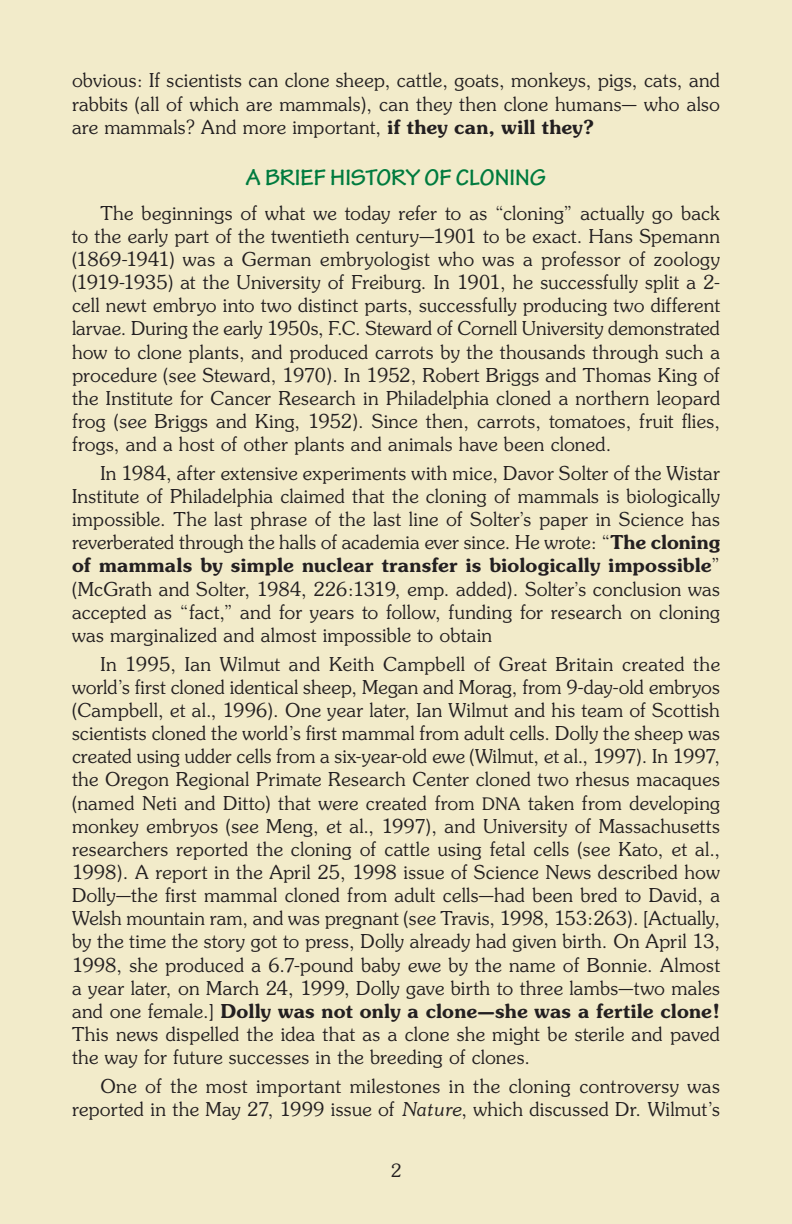
<style>
.page{position:relative;width:792px;height:1224px;background:#f2ebca}
.page>*{position:absolute;margin:0;border:0;box-sizing:border-box;transform-origin:0 0}
.Heading_1{font:700 24px "Tekton Pro";color:#007b3e}
.Body_Text{font:21px/23.2px "Souvenir Light DTC";letter-spacing:.02em;color:#231f20;text-align:justify}
.t1{font:20px "Souvenir Light DTC";color:#231f20}
.s1{font-family:"Souvenir Demi DTC"}
.s2{font-size:18.8px}
.s3{font-family:"Souvenir Light Italic DTC"}
</style>
<div class="page">
<p class="Body_Text" style="left:72px;top:70px;width:649px">obvious: If scientists can clone sheep, cattle, goats, monkeys, pigs, cats, and rabbits (all of which are mammals), can they then clone humans— who also are mammals? And more important, <span class="s1">if they can, will they?</span></p>
<p class="Heading_1" style="left:246px;top:164px;width:302px">A BRIEF HISTORY OF CLONING</p>
<p class="Body_Text" style="left:72px;top:202px;width:650px;text-indent:28px">The beginnings of what we today refer to as “cloning” actually go back to the early part of the twentieth century—1901 to be exact. Hans Spemann (1869-1941) was a German embryologist who was a professor of zoology (1919-1935) at the University of Freiburg. In 1901, he successfully split a 2- cell newt embryo into two distinct parts, successfully producing two different larvae. During the early 1950s, F.C. Steward of Cornell University demonstrated how to clone plants, and produced carrots by the thousands through such a procedure (see Steward, 1970). In 1952, Robert Briggs and Thomas King of the Institute for Cancer Research in Philadelphia cloned a northern leopard frog (see Briggs and King, 1952). Since then, carrots, tomatoes, fruit flies, frogs, and a host of other plants and animals have been cloned.</p>
<p class="Body_Text" style="left:72px;top:462px;width:650px;text-indent:28px">In 1984, after extensive experiments with mice, Davor Solter of the Wistar Institute of Philadelphia claimed that the cloning of mammals is biologically impossible. The last phrase of the last line of Solter’s paper in Science has reverberated through the halls of academia ever since. He wrote: “<span class="s1">The cloning of mammals by simple nuclear transfer is biologically impossible</span>” (McGrath and Solter, 1984, 226:1319, emp. added). Solter’s conclusion was accepted as “fact,” and for years to follow, funding for research on cloning was marginalized and almost impossible to obtain</p>
<p class="Body_Text" style="left:72px;top:653px;width:650px;text-indent:28px">In 1995, Ian Wilmut and Keith Campbell of Great Britain created the world’s first cloned identical sheep, Megan and Morag, from 9-day-old embryos (Campbell, et al., 1996). One year later, Ian Wilmut and his team of Scottish scientists cloned the world’s first mammal from adult cells. Dolly the sheep was created using udder cells from a six-year-old ewe (Wilmut, et al., 1997). In 1997, the Oregon Regional Primate Research Center cloned two rhesus macaques (named Neti and Ditto) that were created from <span class="s2">DNA</span> taken from developing monkey embryos (see Meng, et al., 1997), and University of Massachusetts researchers reported the cloning of cattle using fetal cells (see Kato, et al., 1998). A report in the April 25, 1998 issue of Science News described how Dolly—the first mammal cloned from adult cells—had been bred to David, a Welsh mountain ram, and was pregnant (see Travis, 1998, 153:263). [Actually, by the time the story got to press, Dolly already had given birth. On April 13, 1998, she produced a 6.7-pound baby ewe by the name of Bonnie. Almost a year later, on March 24, 1999, Dolly gave birth to three lambs—two males and one female.] <span class="s1">Dolly was not only a clone—she was a fertile clone!<br></span>This news dispelled the idea that as a clone she might be sterile and paved the way for future successes in the breeding of clones.</p>
<p class="Body_Text" style="left:72px;top:1075px;width:649px;text-align:right">One of the most important milestones in the cloning controversy was reported in the May 27, 1999 issue of <span class="s3">Nature</span>, which discussed Dr. Wilmut’s</p>
<p class="t1" style="left:391px;top:1160px;width:12px">2</p>
</div>
